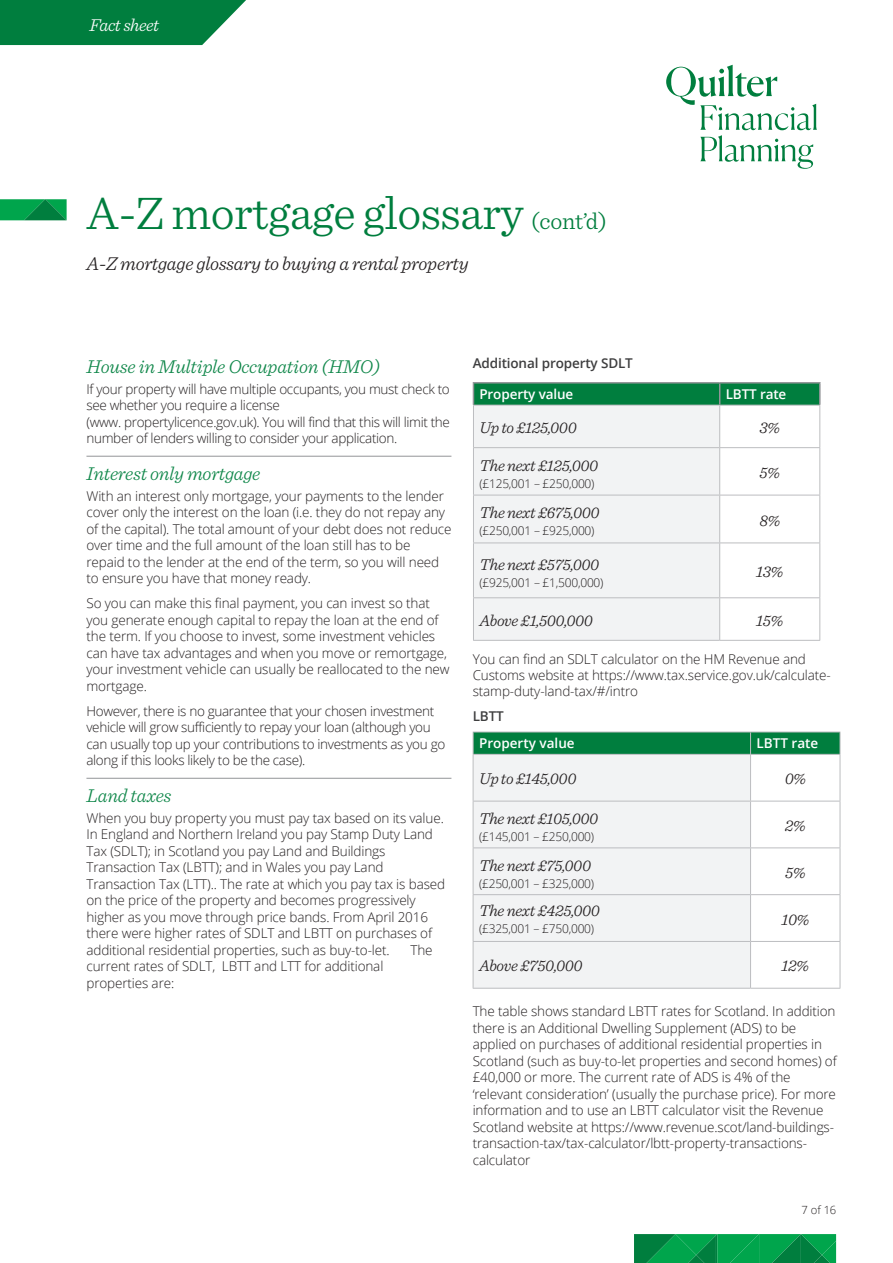
<style>
.page{position:relative;width:893px;height:1263px;background:#fff}
.page>*{position:absolute;margin:0;border:0;box-sizing:border-box;transform-origin:0 0}
.t1{font:300 48px "Sentinel";letter-spacing:-.01em;color:#007e3e}
.t2{font:italic 300 19.5px "Sentinel";letter-spacing:-.01em;color:#10874a}
.t3{font:italic 300 19.5px "Sentinel";letter-spacing:-.01em;color:#231f20}
.t4{font:italic 300 18px "Sentinel";letter-spacing:-.025em;color:#fff}
.t5{font:italic 300 16.5px "Sentinel";letter-spacing:-.02em;color:#231f20}
.t6{font:300 13.5px/16.5px "Open Sans";letter-spacing:-.01em;color:#231f20}
.t7{font:600 13.5px "Open Sans";letter-spacing:-.005em;color:#fff}
.t8{font:600 13.5px "Open Sans";letter-spacing:-.01em;color:#3e3e3f}
.t9{font:300 12px "Open Sans";letter-spacing:-.02em;color:#231f20}
.t10{font:300 11.25px "Open Sans";color:#231f20}
.s1{font-size:24px}
</style>
<div class="page">
<svg style="left:634px;top:1234px;width:202px;height:29px;background:#039849"></svg>
<svg style="left:0;top:0;width:246px;height:45px;background:#16894e"></svg>
<svg style="left:666px;top:65px;width:151px;height:104px"></svg>
<hr style="left:86px;top:456px;width:365px;height:1px;background:#939598">
<hr style="left:86px;top:778px;width:365px;height:1px;background:#939598">
<div style="left:474px;top:406px;width:245px;height:234px;background:#f2f3f4"></div>
<hr style="left:473px;top:405px;width:247px;height:1px;background:#bcbdc0">
<hr style="left:473px;top:405px;width:1px;height:42px;background:#bcbdc0">
<hr style="left:720px;top:405px;width:100px;height:1px;background:#bcbdc0">
<hr style="left:719px;top:405px;width:1px;height:42px;background:#bcbdc0">
<hr style="left:819px;top:405px;width:1px;height:42px;background:#bcbdc0">
<hr style="left:473px;top:447px;width:247px;height:1px;background:#bcbdc0">
<hr style="left:473px;top:448px;width:1px;height:47px;background:#bcbdc0">
<hr style="left:720px;top:447px;width:100px;height:1px;background:#bcbdc0">
<hr style="left:719px;top:448px;width:1px;height:47px;background:#bcbdc0">
<hr style="left:819px;top:448px;width:1px;height:47px;background:#bcbdc0">
<hr style="left:473px;top:495px;width:247px;height:1px;background:#bcbdc0">
<hr style="left:473px;top:495px;width:1px;height:47px;background:#bcbdc0">
<hr style="left:720px;top:495px;width:100px;height:1px;background:#bcbdc0">
<hr style="left:719px;top:495px;width:1px;height:47px;background:#bcbdc0">
<hr style="left:819px;top:495px;width:1px;height:47px;background:#bcbdc0">
<hr style="left:473px;top:542px;width:247px;height:1px;background:#bcbdc0">
<hr style="left:473px;top:543px;width:1px;height:54px;background:#bcbdc0">
<hr style="left:720px;top:542px;width:100px;height:1px;background:#bcbdc0">
<hr style="left:719px;top:543px;width:1px;height:54px;background:#bcbdc0">
<hr style="left:819px;top:543px;width:1px;height:54px;background:#bcbdc0">
<hr style="left:473px;top:597px;width:247px;height:1px;background:#bcbdc0">
<hr style="left:473px;top:598px;width:1px;height:42px;background:#bcbdc0">
<hr style="left:720px;top:597px;width:100px;height:1px;background:#bcbdc0">
<hr style="left:719px;top:598px;width:1px;height:42px;background:#bcbdc0">
<hr style="left:819px;top:598px;width:1px;height:42px;background:#bcbdc0">
<hr style="left:473px;top:640px;width:247px;height:1px;background:#bcbdc0">
<hr style="left:720px;top:640px;width:100px;height:1px;background:#bcbdc0">
<hr style="left:473px;top:382px;width:247px;height:1px;background:#939598">
<hr style="left:720px;top:382px;width:101px;height:1px;background:#939598">
<svg style="left:473px;top:383px;width:346px;height:22px;background:#077f43"></svg>
<hr style="left:819px;top:383px;width:2px;height:22px;background:#939598">
<div style="left:474px;top:755px;width:276px;height:233px;background:#f2f3f4"></div>
<svg style="left:473px;top:732px;width:368px;height:22px;background:#068042"></svg>
<hr style="left:473px;top:754px;width:277px;height:1px;background:#bcbdc0">
<hr style="left:473px;top:755px;width:1px;height:46px;background:#bcbdc0">
<hr style="left:750px;top:754px;width:90px;height:1px;background:#bcbdc0">
<hr style="left:750px;top:755px;width:1px;height:46px;background:#bcbdc0">
<hr style="left:840px;top:755px;width:1px;height:46px;background:#bcbdc0">
<hr style="left:473px;top:801px;width:277px;height:1px;background:#bcbdc0">
<hr style="left:473px;top:801px;width:1px;height:46px;background:#bcbdc0">
<hr style="left:750px;top:801px;width:90px;height:1px;background:#bcbdc0">
<hr style="left:750px;top:801px;width:1px;height:46px;background:#bcbdc0">
<hr style="left:840px;top:801px;width:1px;height:46px;background:#bcbdc0">
<hr style="left:473px;top:847px;width:277px;height:1px;background:#bcbdc0">
<hr style="left:473px;top:848px;width:1px;height:46px;background:#bcbdc0">
<hr style="left:750px;top:847px;width:90px;height:1px;background:#bcbdc0">
<hr style="left:750px;top:848px;width:1px;height:46px;background:#bcbdc0">
<hr style="left:840px;top:848px;width:1px;height:46px;background:#bcbdc0">
<hr style="left:473px;top:894px;width:277px;height:1px;background:#bcbdc0">
<hr style="left:473px;top:895px;width:1px;height:46px;background:#bcbdc0">
<hr style="left:750px;top:894px;width:90px;height:1px;background:#bcbdc0">
<hr style="left:750px;top:895px;width:1px;height:46px;background:#bcbdc0">
<hr style="left:840px;top:895px;width:1px;height:46px;background:#bcbdc0">
<hr style="left:473px;top:941px;width:277px;height:1px;background:#bcbdc0">
<hr style="left:473px;top:942px;width:1px;height:46px;background:#bcbdc0">
<hr style="left:750px;top:941px;width:90px;height:1px;background:#bcbdc0">
<hr style="left:750px;top:942px;width:1px;height:46px;background:#bcbdc0">
<hr style="left:840px;top:942px;width:1px;height:46px;background:#bcbdc0">
<hr style="left:473px;top:988px;width:277px;height:1px;background:#bcbdc0">
<hr style="left:750px;top:988px;width:90px;height:1px;background:#bcbdc0">
<svg style="left:0;top:199px;width:67px;height:21px"></svg>
<h3 class="t4" style="left:90px;top:12px;width:71px">Fact sheet</h3>
<h1 class="t1" style="left:86px;top:178px;width:522px">A-Z mortgage glossary <span class="s1">(cont’d)</span></h1>
<h2 class="t3" style="left:86px;top:249px;width:384px">A-Z mortgage glossary to buying a rental property</h2>
<h2 class="t2" style="left:86px;top:352px;width:295px">House in Multiple Occupation (HMO)</h2>
<p class="t6" style="left:86px;top:380px;width:365px">If your property will have multiple occupants, you must check to see whether you require a license<br>(www. propertylicence.gov.uk). You will find that this will limit the number of lenders willing to consider your application.</p>
<h2 class="t2" style="left:86px;top:459px;width:175px">Interest only mortgage</h2>
<p class="t6" style="left:86px;top:487px;width:367px">With an interest only mortgage, your payments to the lender cover only the interest on the loan (i.e. they do not repay any of the capital). The total amount of your debt does not reduce over time and the full amount of the loan still has to be repaid to the lender at the end of the term, so you will need to ensure you have that money ready.</p>
<p class="t6" style="left:86px;top:595px;width:365px">So you can make this final payment, you can invest so that you generate enough capital to repay the loan at the end of the term. If you choose to invest, some investment vehicles can have tax advantages and when you move or remortgage, your investment vehicle can usually be reallocated to the new mortgage.</p>
<p class="t6" style="left:86px;top:702px;width:360px">However, there is no guarantee that your chosen investment vehicle will grow sufficiently to repay your loan (although you can usually top up your contributions to investments as you go along if this looks likely to be the case).</p>
<h2 class="t2" style="left:86px;top:781px;width:86px">Land taxes</h2>
<p class="t6" style="left:86px;top:809px;width:360px">When you buy property you must pay tax based on its value.<br>In England and Northern Ireland you pay Stamp Duty Land Tax (SDLT); in Scotland you pay Land and Buildings Transaction Tax (LBTT); and in Wales you pay Land Transaction Tax (LTT).. The rate at which you pay tax is based on the price of the property and becomes progressively higher as you move through price bands. From April 2016 there were higher rates of SDLT and LBTT on purchases of additional residential properties, such as buy-to-let.</p>
<p class="t6" style="left:410px;top:941px;width:24px">The</p>
<p class="t6" style="left:86px;top:958px;width:298px">current rates of SDLT, LBTT and LTT for additional properties are:</p>
<p class="t8" style="left:473px;top:353px;width:162px">Additional property SDLT</p>
<p class="t7" style="left:479px;top:385px;width:95px">Property value</p>
<p class="t7" style="left:726px;top:385px;width:62px">LBTT rate</p>
<p class="t5" style="left:479px;top:415px;width:99px">Up to £125,000</p>
<p class="t5" style="left:759px;top:415px;width:22px">3%</p>
<p class="t5" style="left:479px;top:453px;width:120px">The next £125,000</p>
<p class="t9" style="left:479px;top:475px;width:117px">(£125,001 – £250,000)</p>
<p class="t5" style="left:760px;top:460px;width:22px">5%</p>
<p class="t5" style="left:479px;top:500px;width:121px">The next £675,000</p>
<p class="t9" style="left:479px;top:523px;width:117px">(£250,001 – £925,000)</p>
<p class="t5" style="left:479px;top:552px;width:121px">The next £575,000</p>
<p class="t9" style="left:479px;top:574px;width:126px">(£925,001 – £1,500,000)</p>
<p class="t5" style="left:759px;top:508px;width:22px">8%</p>
<p class="t5" style="left:756px;top:559px;width:29px">13%</p>
<p class="t5" style="left:479px;top:608px;width:115px">Above £1,500,000</p>
<p class="t5" style="left:756px;top:608px;width:29px">15%</p>
<p class="t6" style="left:473px;top:650px;width:360px">You can find an SDLT calculator on the HM Revenue and<br>Customs website at https://www.tax.service.gov.uk/calculate&shy;stamp-duty-land-tax/#/intro</p>
<p class="t8" style="left:473px;top:707px;width:33px">LBTT</p>
<p class="t7" style="left:479px;top:734px;width:97px">Property value</p>
<p class="t7" style="left:756px;top:734px;width:63px">LBTT rate</p>
<p class="t5" style="left:479px;top:766px;width:99px">Up to £145,000</p>
<p class="t5" style="left:785px;top:766px;width:23px">0%</p>
<p class="t5" style="left:479px;top:806px;width:121px">The next £105,000</p>
<p class="t9" style="left:479px;top:828px;width:117px">(£145,001 – £250,000)</p>
<p class="t5" style="left:785px;top:813px;width:22px">2%</p>
<p class="t5" style="left:479px;top:853px;width:113px">The next £75,000</p>
<p class="t9" style="left:479px;top:875px;width:117px">(£250,001 – £325,000)</p>
<p class="t5" style="left:479px;top:898px;width:122px">The next £425,000</p>
<p class="t9" style="left:479px;top:921px;width:117px">(£325,001 – £750,000)</p>
<p class="t5" style="left:785px;top:860px;width:22px">5%</p>
<p class="t5" style="left:781px;top:907px;width:29px">10%</p>
<p class="t5" style="left:479px;top:954px;width:105px">Above £750,000</p>
<p class="t5" style="left:781px;top:954px;width:29px">12%</p>
<p class="t6" style="left:473px;top:1002px;width:366px">The table shows standard LBTT rates for Scotland. In addition there is an Additional Dwelling Supplement (ADS) to be applied on purchases of additional residential properties in Scotland (such as buy-to-let properties and second homes) of £40,000 or more. The current rate of ADS is 4% of the ‘relevant consideration’ (usually the purchase price). For more information and to use an LBTT calculator visit the Revenue Scotland website at https://www.revenue.scot/land-buildings&shy;transaction-tax/tax-calculator/lbtt-property-transactions&shy;calculator</p>
<p class="t10" style="left:801px;top:1202px;width:36px">7 of 16</p>
</div>
